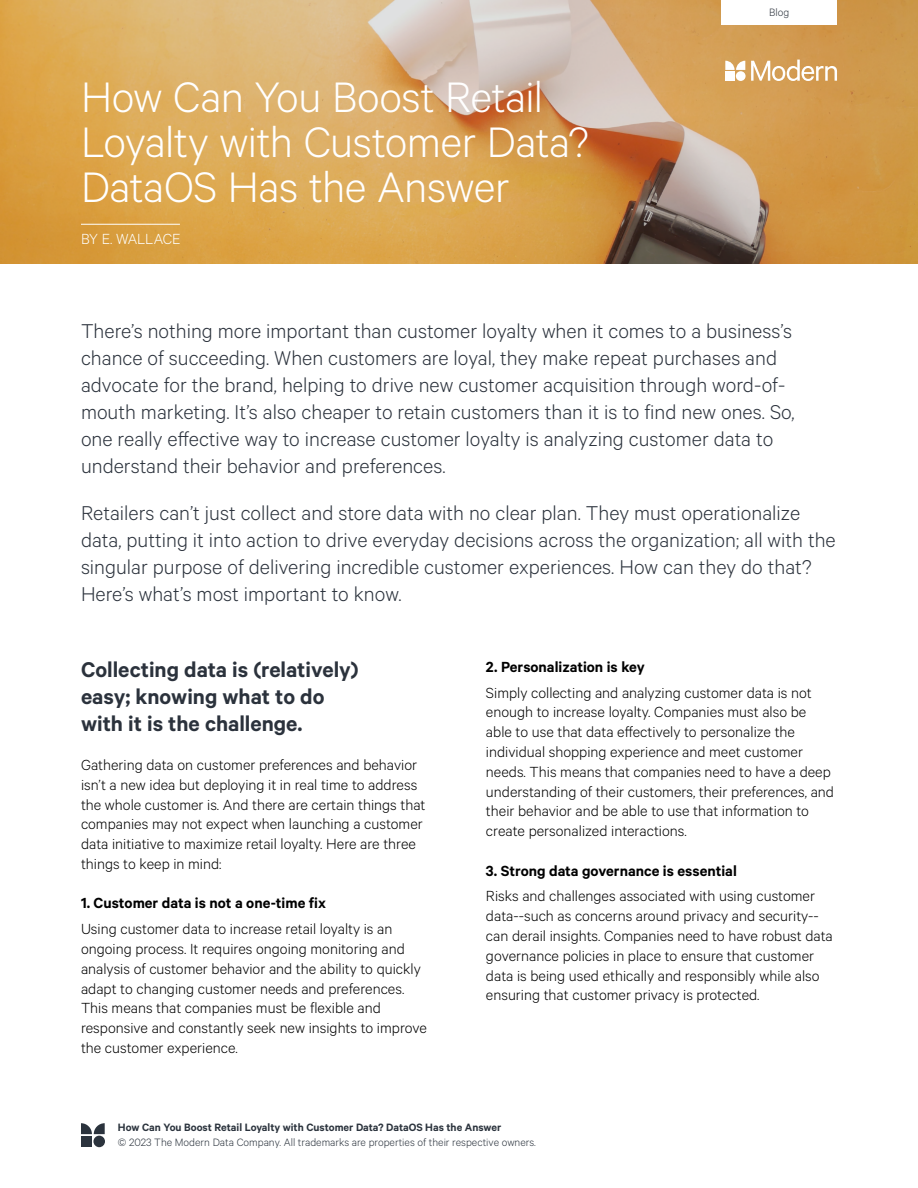
<style>
.page{position:relative;width:918px;height:1188px;background:#fff}
.page>*{position:absolute;margin:0;border:0;box-sizing:border-box;transform-origin:0 0}
.t1{font:300 48px/45px "Calibre";letter-spacing:-.01em;color:#fff}
.t2{font:600 24px/27px "Calibre";color:#2b323c}
.t3{font:300 22.5px/27px "Calibre";color:#2b323c}
.t4{font:300 16.5px/19.8px "Calibre";color:#000}
.t5{font:600 16.5px "Calibre";color:#000}
.t6{font:300 16.5px "Calibre";letter-spacing:-.015em;color:#fff}
.t7{font:300 12px "Calibre";color:#2b333d}
.t8{font:600 12px "Calibre";color:#2b333d}
.t9{font:300 12px "Calibre";color:#2b323c}
</style>
<div class="page">
<svg style="left:81px;top:1123px;width:24px;height:11px"></svg>
<div style="left:93px;top:1136px;width:12px;height:11px;background:#2b333d;border-radius:50%"></div>
<div style="left:81px;top:1136px;width:11px;height:11px;background:#2b333d"></div>
<svg style="left:0;top:0;width:918px;height:264px;background:#d2a360"></svg>
<div style="left:722px;top:0;width:115px;height:24px;background:#fff"></div>
<svg style="left:725px;top:61px;width:20px;height:9px"></svg>
<div style="left:736px;top:71px;width:10px;height:10px;background:#fff;border-radius:50%"></div>
<div style="left:725px;top:71px;width:10px;height:10px;background:#fff"></div>
<svg style="left:751px;top:60px;width:86px;height:21px"></svg>
<hr style="left:81px;top:224px;width:99px;height:1px;background:#fff">
<h1 class="t1" style="left:81px;top:73px;width:509px">How Can You Boost Retail<br>Loyalty with Customer Data?<br>DataOS Has the Answer</h1>
<p class="t6" style="left:81px;top:229px;width:101px">BY E. WALLACE</p>
<p class="t9" style="left:769px;top:5px;width:22px">Blog</p>
<p class="t3" style="left:81px;top:317px;width:715px">There’s nothing more important than customer loyalty when it comes to a business’s chance of succeeding. When customers are loyal, they make repeat purchases and advocate for the brand, helping to drive new customer acquisition through word-of&shy;mouth marketing. It’s also cheaper to retain customers than it is to find new ones. So, one really effective way to increase customer loyalty is analyzing customer data to understand their behavior and preferences.</p>
<p class="t3" style="left:81px;top:498px;width:756px">Retailers can’t just collect and store data with no clear plan. They must operationalize data, putting it into action to drive everyday decisions across the organization; all with the singular purpose of delivering incredible customer experiences. How can they do that?<br>Here’s what’s most important to know.</p>
<h2 class="t2" style="left:81px;top:655px;width:279px">Collecting data is (relatively) easy; knowing what to do with it is the challenge.</h2>
<p class="t4" style="left:81px;top:754px;width:346px">Gathering data on customer preferences and behavior isn’t a new idea but deploying it in real time to address the whole customer is. And there are certain things that companies may not expect when launching a customer data initiative to maximize retail loyalty. Here are three things to keep in mind:</p>
<p class="t5" style="left:81px;top:893px;width:247px">1. Customer data is not a one-time fix</p>
<p class="t4" style="left:81px;top:918px;width:347px">Using customer data to increase retail loyalty is an ongoing process. It requires ongoing monitoring and analysis of customer behavior and the ability to quickly adapt to changing customer needs and preferences.<br>This means that companies must be flexible and responsive and constantly seek new insights to improve the customer experience.</p>
<p class="t5" style="left:486px;top:657px;width:160px">2. Personalization is key</p>
<p class="t4" style="left:486px;top:682px;width:350px">Simply collecting and analyzing customer data is not enough to increase loyalty. Companies must also be able to use that data effectively to personalize the individual shopping experience and meet customer needs. This means that companies need to have a deep understanding of their customers, their preferences, and their behavior and be able to use that information to create personalized interactions.</p>
<p class="t5" style="left:486px;top:861px;width:252px">3. Strong data governance is essential</p>
<p class="t4" style="left:486px;top:886px;width:348px">Risks and challenges associated with using customer data--such as concerns around privacy and security-- can derail insights. Companies need to have robust data governance policies in place to ensure that customer data is being used ethically and responsibly while also ensuring that customer privacy is protected.</p>
<p class="t8" style="left:118px;top:1120px;width:385px">How Can You Boost Retail Loyalty with Customer Data? DataOS Has the Answer</p>
<p class="t7" style="left:118px;top:1135px;width:420px">© 2023 The Modern Data Company. All trademarks are properties of their respective owners.</p>
</div>
